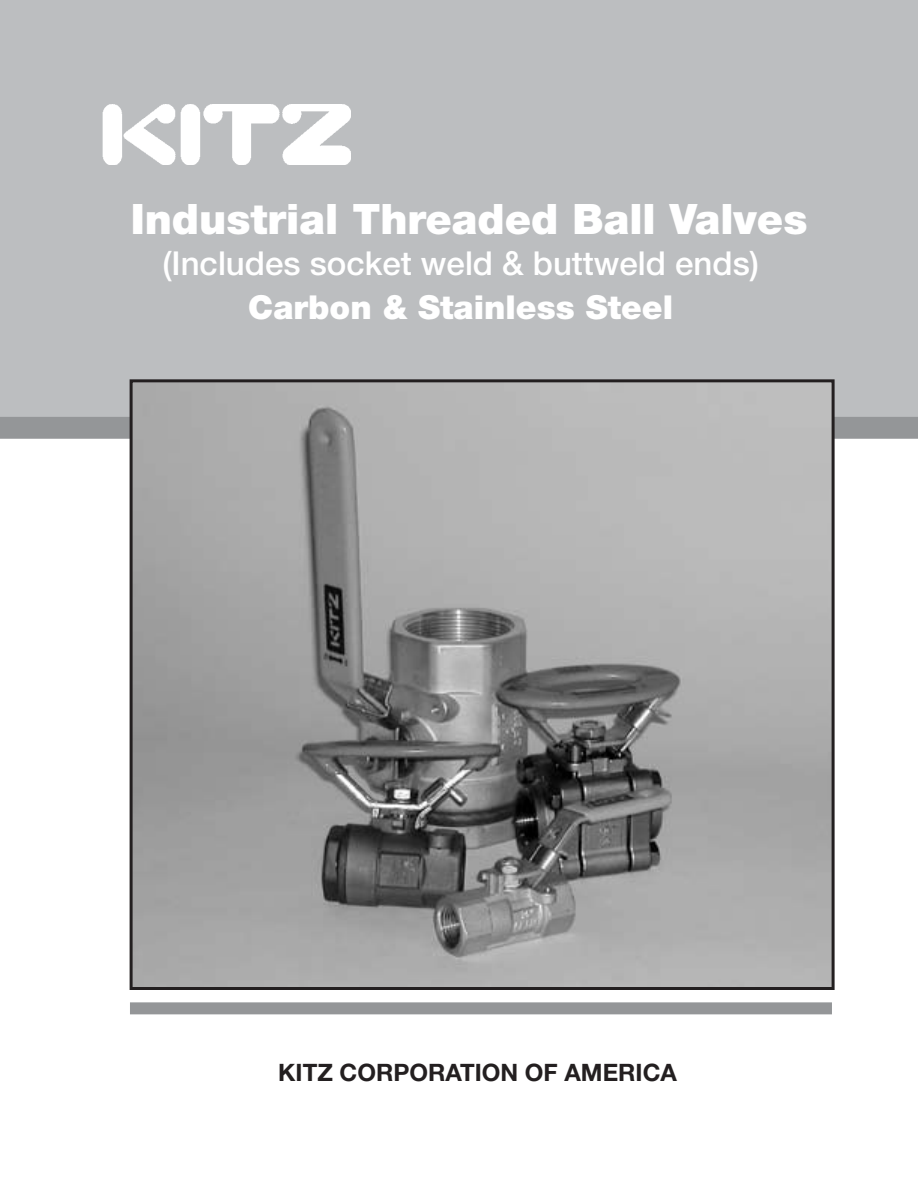
<style>
.page{position:relative;width:918px;height:1188px;background:#fff}
.page>*{position:absolute;margin:0;border:0;box-sizing:border-box;transform-origin:0 0}
.t1{font:900 42px "Helvetica Neue";color:#fff}
.t2{font:500 33px "Helvetica Neue";color:#fff}
.t3{font:900 33px "Helvetica Neue";color:#fff}
.t4{font:700 24px "Helvetica Neue";color:#231f20}
</style>
<div class="page">
<div style="left:0;top:417px;width:918px;height:22px;background:#949698"></div>
<div style="left:0;top:0;width:918px;height:417px;background:#bcbec0"></div>
<img style="left:103px;top:104px;width:248px;height:61px">
<div style="left:130px;top:1002px;width:702px;height:12px;background:#949698"></div>
<img style="left:134px;top:383px;width:697px;height:603px">
<div style="left:130px;top:379px;width:705px;height:611px;border:3px solid #231f20"></div>
<p class="t1" style="left:131px;top:194px;width:678px">Industrial Threaded Ball Valves</p>
<p class="t2" style="left:162px;top:244px;width:598px">(Includes socket weld &amp; buttweld ends)</p>
<p class="t3" style="left:248px;top:288px;width:426px">Carbon &amp; Stainless Steel</p>
<p class="t4" style="left:278px;top:1058px;width:400px">KITZ CORPORATION OF AMERICA</p>
</div>
